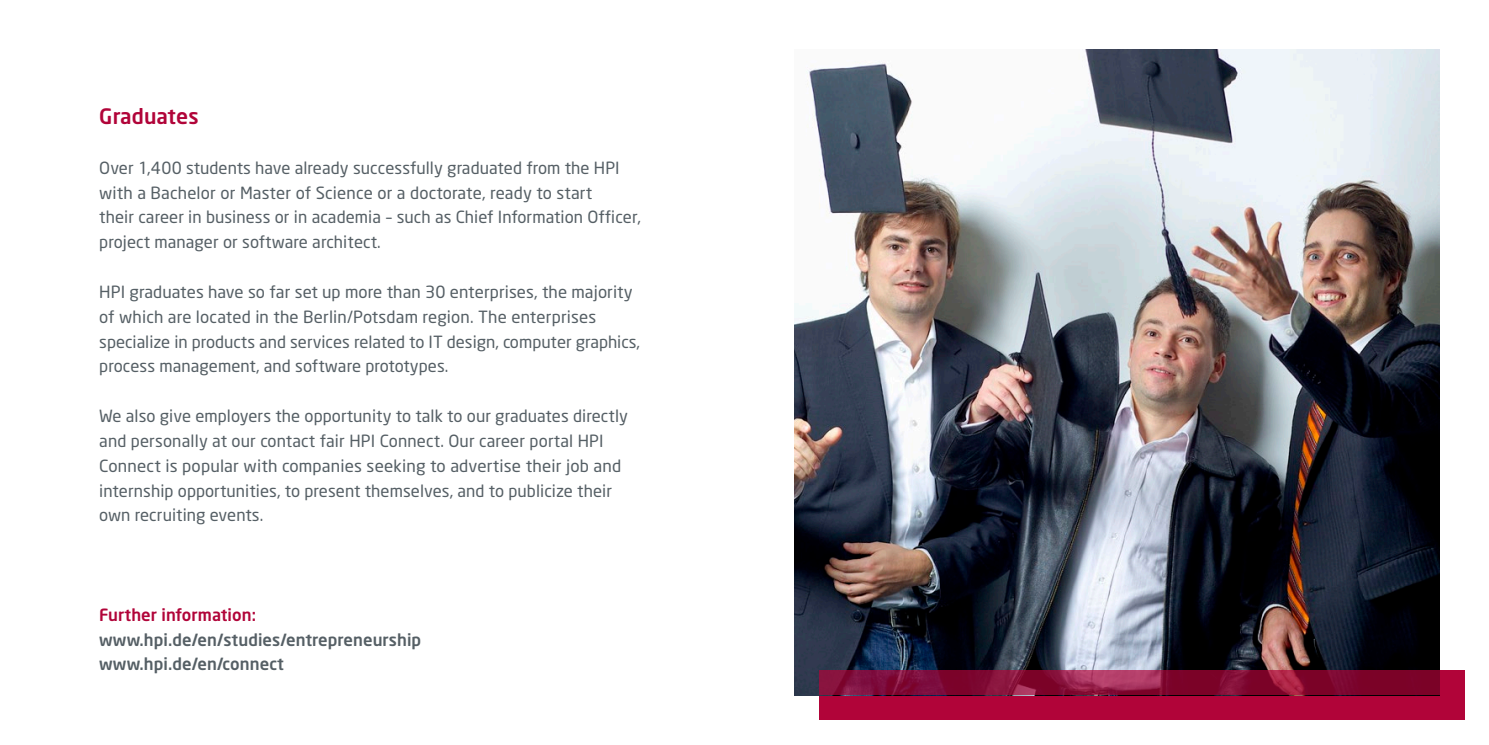
<style>
.page{position:relative;width:1489px;height:745px;background:#fff}
.page>*{position:absolute;margin:0;border:0;box-sizing:border-box;transform-origin:0 0}
.Headline_innen_engli{font:500 21px "Neo Sans";letter-spacing:.005em;color:#b10439}
.Copy_englisch{font:16.62px/24.8px "Neo Sans";letter-spacing:.005em;color:#555f65}
.Copy_fett{font:500 16.62px "Neo Sans";letter-spacing:.005em;color:#555f65}
.Copy_fett-2{font:500 16.62px "Neo Sans";letter-spacing:.005em;color:#b10439}
</style>
<div class="page">
<div style="left:819px;top:670px;width:644px;height:49px;background:#b10439"></div>
<img style="left:794px;top:50px;width:645px;height:644px">
<svg style="left:819px;top:670px;width:620px;height:24px;background:#860f38"></svg>
<p class="Headline_innen_engli" style="left:99px;top:103px;width:101px">Graduates</p>
<p class="Copy_englisch" style="left:99px;top:155px;width:543px">Over 1,400 students have already successfully graduated from the HPI with a Bachelor or Master of Science or a doctorate, ready to start<br>their career in business or in academia – such as Chief Information Officer, project manager or software architect.</p>
<p class="Copy_englisch" style="left:99px;top:279px;width:542px">HPI graduates have so far set up more than 30 enterprises, the majority of which are located in the Berlin/Potsdam region. The enterprises specialize in products and services related to IT design, computer graphics, process management, and software prototypes.</p>
<p class="Copy_englisch" style="left:99px;top:403px;width:530px">We also give employers the opportunity to talk to our graduates directly and personally at our contact fair HPI Connect. Our career portal HPI Connect is popular with companies seeking to advertise their job and internship opportunities, to present themselves, and to publicize their own recruiting events.</p>
<p class="Copy_fett-2" style="left:99px;top:603px;width:158px">Further information:</p>
<p class="Copy_fett" style="left:99px;top:628px;width:323px">www.hpi.de/en/studies/entrepreneurship</p>
<p class="Copy_fett" style="left:99px;top:653px;width:186px">www.hpi.de/en/connect</p>
</div>
